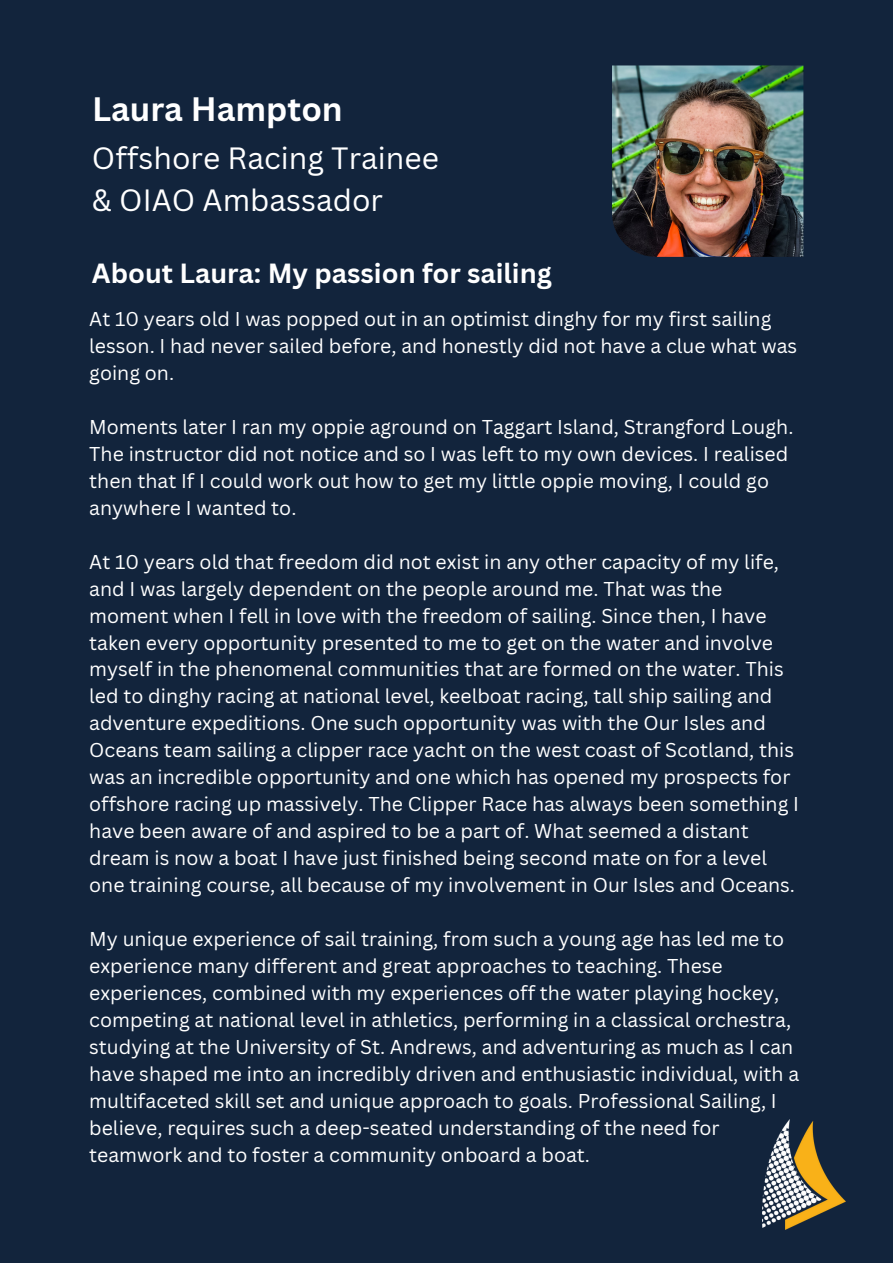
<style>
.page{position:relative;width:893px;height:1264px;background:#fff}
.page>*{position:absolute;margin:0;border:0;box-sizing:border-box;transform-origin:0 0}
.t1{font:700 33px "Canva Sans";color:#fff}
.t2{font:30px/41.5px "Canva Sans";color:#fff}
.t3{font:700 27px "Canva Sans";color:#fff}
.t4{font:19.5px/27px "Canva Sans";color:#fff}
</style>
<div class="page">
<div style="left:0;top:0;width:892px;height:1262px;background:#12243c"></div>
<img style="left:762px;top:1119px;width:83px;height:110px">
<img style="left:612px;top:65px;width:191px;height:192px">
<h1 class="t1" style="left:92px;top:86px;width:252px">Laura Hampton</h1>
<h2 class="t2" style="left:92px;top:137px;width:348px">Offshore Racing Trainee &amp; OIAO Ambassador</h2>
<h3 class="t3" style="left:92px;top:254px;width:461px">About Laura: My passion for sailing</h3>
<p class="t4" style="left:89px;top:304px;width:709px">At 10 years old I was popped out in an optimist dinghy for my first sailing lesson. I had never sailed before, and honestly did not have a clue what was going on.</p>
<p class="t4" style="left:89px;top:412px;width:705px">Moments later I ran my oppie aground on Taggart Island, Strangford Lough.<br>The instructor did not notice and so I was left to my own devices. I realised then that If I could work out how to get my little oppie moving, I could go anywhere I wanted to.</p>
<p class="t4" style="left:89px;top:547px;width:711px">At 10 years old that freedom did not exist in any other capacity of my life, and I was largely dependent on the people around me. That was the moment when I fell in love with the freedom of sailing. Since then, I have taken every opportunity presented to me to get on the water and involve myself in the phenomenal communities that are formed on the water. This led to dinghy racing at national level, keelboat racing, tall ship sailing and adventure expeditions. One such opportunity was with the Our Isles and Oceans team sailing a clipper race yacht on the west coast of Scotland, this was an incredible opportunity and one which has opened my prospects for offshore racing up massively. The Clipper Race has always been something I have been aware of and aspired to be a part of. What seemed a distant dream is now a boat I have just finished being second mate on for a level one training course, all because of my involvement in Our Isles and Oceans.</p>
<p class="t4" style="left:89px;top:925px;width:711px">My unique experience of sail training, from such a young age has led me to experience many different and great approaches to teaching. These experiences, combined with my experiences off the water playing hockey, competing at national level in athletics, performing in a classical orchestra, studying at the University of St. Andrews, and adventuring as much as I can have shaped me into an incredibly driven and enthusiastic individual, with a multifaceted skill set and unique approach to goals. Professional Sailing, I believe, requires such a deep-seated understanding of the need for teamwork and to foster a community onboard a boat.</p>
</div>
